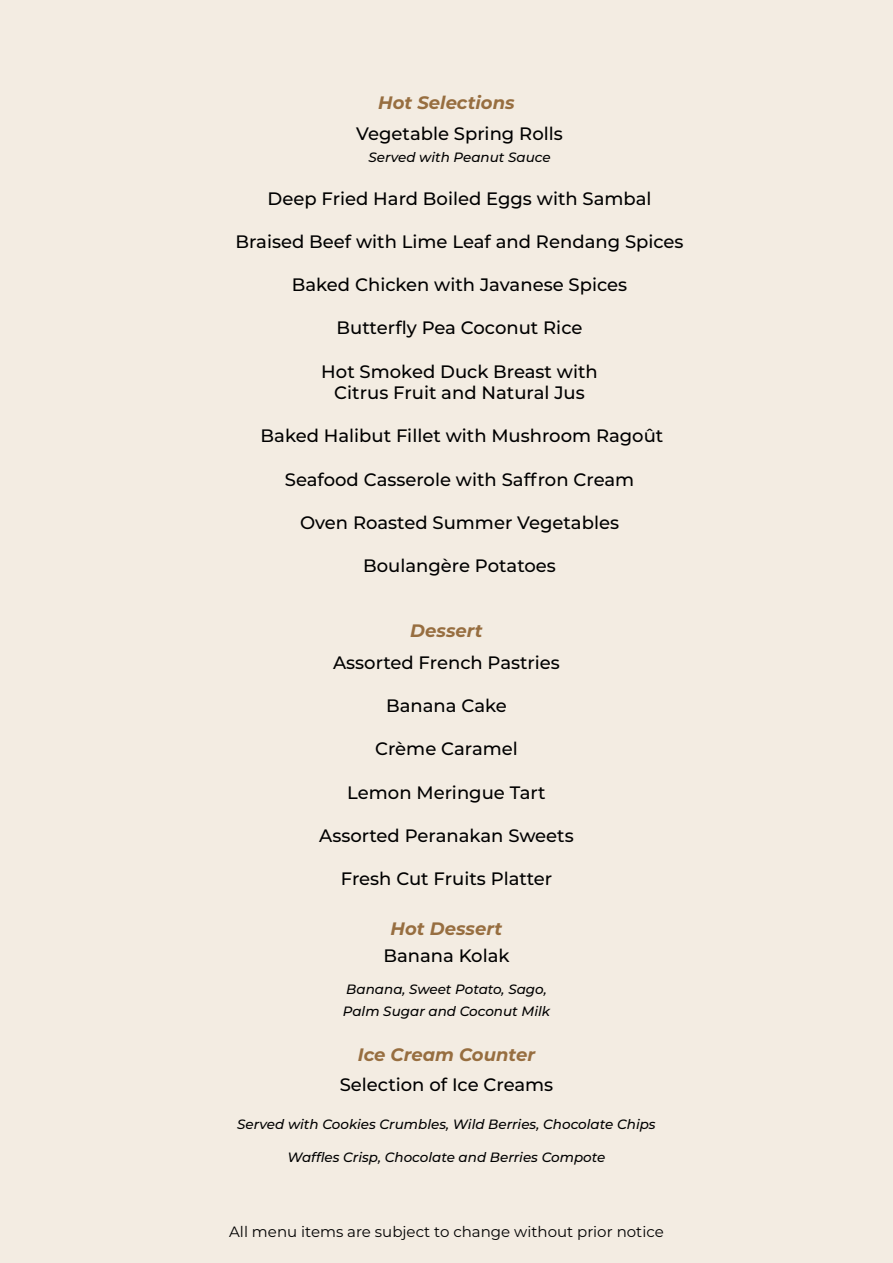
<style>
.page{position:relative;width:893px;height:1263px;background:#fff}
.page>*{position:absolute;margin:0;border:0;box-sizing:border-box;transform-origin:0 0}
.t1{font:500 18px/21.6px "Montserrat";color:#000;text-align:center}
.t2{font:italic 700 18px "Montserrat";color:#976e40}
.t3{font:15px "Montserrat";color:#000}
.t4{font:italic 500 13.5px/21.6px "Montserrat";color:#000}
</style>
<div class="page">
<p class="t2" style="left:378px;top:89px;width:138px">Hot Selections</p>
<p class="t1" style="left:356px;top:122px;width:208px">Vegetable Spring Rolls</p>
<p class="t4" style="left:368px;top:145px;width:184px">Served with Peanut Sauce</p>
<p class="t1" style="left:268px;top:187px;width:385px">Deep Fried Hard Boiled Eggs with Sambal</p>
<p class="t1" style="left:235px;top:230px;width:450px">Braised Beef with Lime Leaf and Rendang Spices</p>
<p class="t1" style="left:292px;top:273px;width:337px">Baked Chicken with Javanese Spices</p>
<p class="t1" style="left:337px;top:316px;width:247px">Butterfly Pea Coconut Rice</p>
<p class="t1" style="left:321px;top:360px;width:278px">Hot Smoked Duck Breast with<br>Citrus Fruit and Natural Jus</p>
<p class="t1" style="left:261px;top:424px;width:404px">Baked Halibut Fillet with Mushroom Ragoût</p>
<p class="t1" style="left:285px;top:468px;width:351px">Seafood Casserole with Saffron Cream</p>
<p class="t1" style="left:300px;top:511px;width:321px">Oven Roasted Summer Vegetables</p>
<p class="t1" style="left:363px;top:554px;width:194px">Boulangère Potatoes</p>
<p class="t2" style="left:410px;top:617px;width:74px">Dessert</p>
<p class="t1" style="left:333px;top:651px;width:228px">Assorted French Pastries</p>
<p class="t1" style="left:386px;top:694px;width:122px">Banana Cake</p>
<p class="t1" style="left:375px;top:737px;width:144px">Crème Caramel</p>
<p class="t1" style="left:347px;top:781px;width:200px">Lemon Meringue Tart</p>
<p class="t1" style="left:319px;top:824px;width:256px">Assorted Peranakan Sweets</p>
<p class="t1" style="left:341px;top:867px;width:213px">Fresh Cut Fruits Platter</p>
<p class="t2" style="left:391px;top:915px;width:113px">Hot Dessert</p>
<p class="t1" style="left:383px;top:944px;width:128px">Banana Kolak</p>
<p class="t4" style="left:343px;top:978px;width:209px">Banana, Sweet Potato, Sago,<br>Palm Sugar and Coconut Milk</p>
<p class="t2" style="left:358px;top:1041px;width:179px">Ice Cream Counter</p>
<p class="t1" style="left:340px;top:1073px;width:215px">Selection of Ice Creams</p>
<p class="t4" style="left:237px;top:1113px;width:420px">Served with Cookies Crumbles, Wild Berries, Chocolate Chips</p>
<p class="t4" style="left:288px;top:1145px;width:319px">Waffles Crisp, Chocolate and Berries Compote</p>
<p class="t3" style="left:229px;top:1221px;width:436px">All menu items are subject to change without prior notice</p>
</div>
